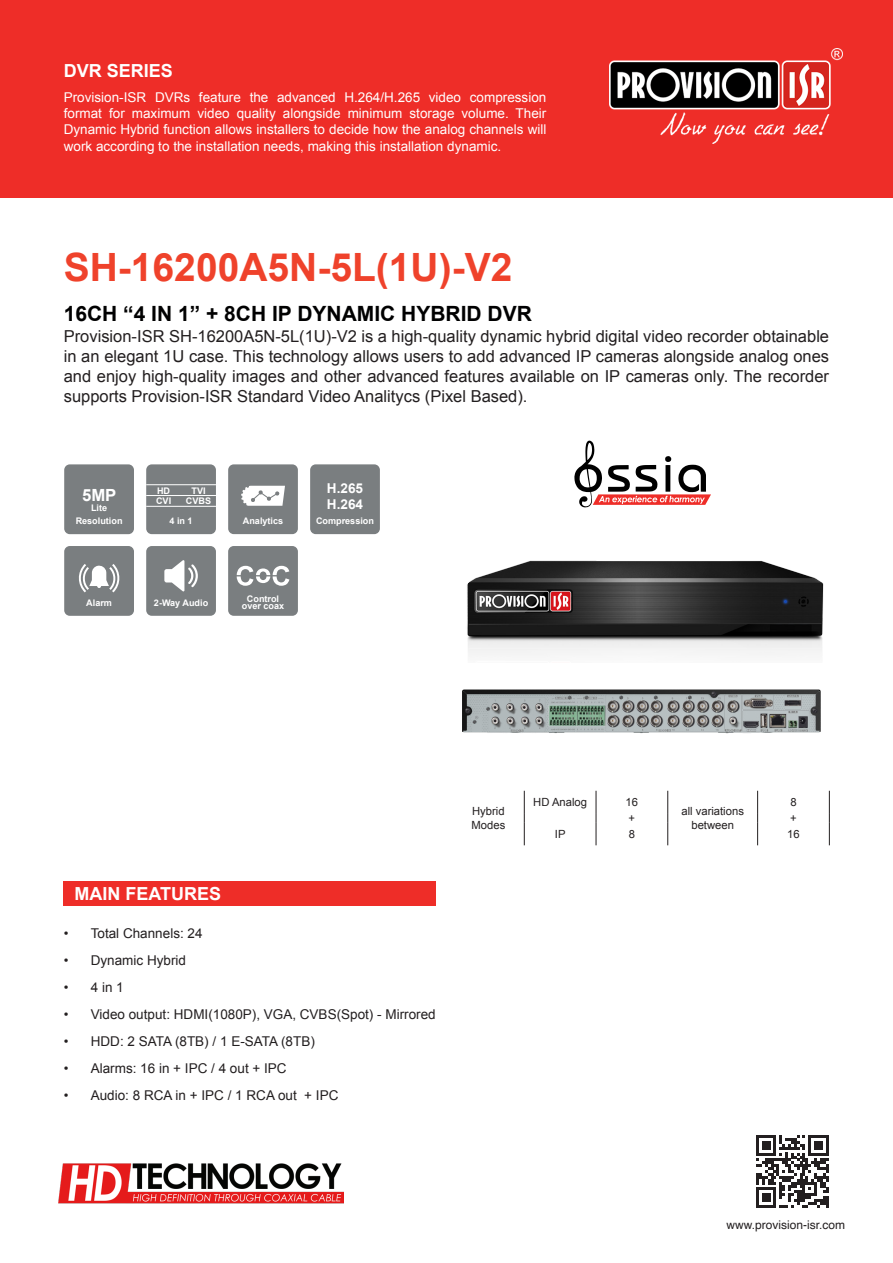
<style>
.page{position:relative;width:893px;height:1263px;background:#fff}
.page>*{position:absolute;margin:0;border:0;box-sizing:border-box;transform-origin:0 0}
.t1{font:700 39px "Arial";color:#ef422b}
.t2{font:700 21px "Arial";color:#000001}
.t3{font:700 18px "Arial";color:#fff}
.t4{font:700 16.8px "Arial";color:#fff}
.t5{font:16.5px/19.8px "Arial";color:#231f20;text-align:justify}
.t6{font:13.5px/16.2px "Arial";color:#fff;text-align:justify}
.t7{font:13.5px "Arial";color:#231f20}
.t8{font:700 13.5px "Arial";color:#fff}
.t9{font:12px "Helvetica";color:#231f20}
.t10{font:11.25px/13.5px "Arial";color:#231f20;text-align:center}
.t11{font:700 9.15px/6.8px "Arial";color:#fff;text-align:center}
.t12{font:700 9px/10.6px "Arial";color:#fff}
</style>
<div class="page">
<div style="left:0;top:0;width:893px;height:198px;background:#ee2d28"></div>
<img style="left:610px;top:49px;width:232px;height:95px">
<svg style="left:756px;top:1135px;width:72px;height:73px"></svg>
<img style="left:58px;top:1163px;width:286px;height:41px">
<div style="left:64px;top:882px;width:372px;height:24px;background:#ee2d28"></div>
<svg style="left:574px;top:441px;width:137px;height:67px"></svg>
<img style="left:467px;top:560px;width:357px;height:95px">
<div style="left:64px;top:464px;width:70px;height:70px;background:#7a7e80;border-radius:6px"></div>
<div style="left:64px;top:546px;width:70px;height:70px;background:#7a7e80;border-radius:6px"></div>
<svg style="left:79px;top:564px;width:41px;height:28px"></svg>
<svg style="left:109px;top:567px;width:8px;height:23px"></svg>
<div style="left:146px;top:464px;width:70px;height:70px;background:#7a7e80;border-radius:6px"></div>
<hr style="left:146px;top:484px;width:70px;height:1px;background:#fff">
<hr style="left:146px;top:495px;width:70px;height:1px;background:#fff">
<hr style="left:146px;top:506px;width:70px;height:1px;background:#fff">
<div style="left:228px;top:464px;width:70px;height:70px;background:#7a7e80;border-radius:6px"></div>
<svg style="left:241px;top:486px;width:44px;height:20px"></svg>
<div style="left:228px;top:546px;width:70px;height:70px;background:#7a7e80;border-radius:6px"></div>
<svg style="left:237px;top:566px;width:52px;height:20px"></svg>
<div style="left:310px;top:464px;width:70px;height:70px;background:#7a7e80;border-radius:6px"></div>
<div style="left:146px;top:546px;width:70px;height:70px;background:#7a7e80;border-radius:6px"></div>
<svg style="left:164px;top:560px;width:34px;height:31px"></svg>
<img style="left:462px;top:690px;width:359px;height:44px">
<svg style="left:596px;top:791px;width:1px;height:54px"></svg>
<svg style="left:667px;top:791px;width:1px;height:54px"></svg>
<svg style="left:757px;top:791px;width:1px;height:54px"></svg>
<svg style="left:829px;top:791px;width:1px;height:54px"></svg>
<svg style="left:524px;top:791px;width:1px;height:54px"></svg>
<p class="t3" style="left:64px;top:59px;width:111px">DVR SERIES</p>
<p class="t6" style="left:64px;top:89px;width:484px">Provision-ISR DVRs feature the advanced H.264/H.265 video compression format for maximum video quality alongside minimum storage volume. Their Dynamic Hybrid function allows installers to decide how the analog channels will work according to the installation needs, making this installation dynamic.</p>
<p class="t1" style="left:64px;top:242px;width:450px">SH-16200A5N-5L(1U)-V2</p>
<p class="t2" style="left:64px;top:300px;width:470px">16CH “4 IN 1” + 8CH IP DYNAMIC HYBRID DVR</p>
<p class="t5" style="left:64px;top:327px;width:767px">Provision-ISR SH-16200A5N-5L(1U)-V2 is a high-quality dynamic hybrid digital video recorder obtainable in an elegant 1U case. This technology allows users to add advanced IP cameras alongside analog ones and enjoy high-quality images and other advanced features available on IP cameras only. The recorder supports Provision-ISR Standard Video Analitycs (Pixel Based).</p>
<p class="t4" style="left:82px;top:484px;width:36px">5MP</p>
<p class="t11" style="left:91px;top:504px;width:18px">Lite</p>
<p class="t11" style="left:76px;top:518px;width:48px">Resolution</p>
<p class="t12" style="left:156px;top:485px;width:17px">HD<br>CVI</p>
<p class="t12" style="left:186px;top:485px;width:27px;text-align:center">TVI<br>CVBS</p>
<p class="t12" style="left:169px;top:516px;width:25px">4 in 1</p>
<p class="t12" style="left:243px;top:516px;width:42px">Analytics</p>
<p class="t8" style="left:327px;top:480px;width:38px">H.265</p>
<p class="t12" style="left:316px;top:516px;width:59px">Compression</p>
<p class="t8" style="left:327px;top:496px;width:38px">H.264</p>
<p class="t11" style="left:86px;top:600px;width:27px">Alarm</p>
<p class="t12" style="left:154px;top:598px;width:56px">2-Way Audio</p>
<p class="t11" style="left:242px;top:596px;width:44px">Control over coax</p>
<p class="t3" style="left:74px;top:882px;width:148px">MAIN FEATURES</p>
<p class="t7" style="left:64px;top:924px;width:140px">• Total Channels: 24</p>
<p class="t7" style="left:64px;top:951px;width:124px">• Dynamic Hybrid</p>
<p class="t7" style="left:64px;top:978px;width:62px">• 4 in 1</p>
<p class="t7" style="left:64px;top:1005px;width:373px">• Video output: HDMI(1080P), VGA, CVBS(Spot) - Mirrored</p>
<p class="t7" style="left:64px;top:1032px;width:253px">• HDD: 2 SATA (8TB) / 1 E-SATA (8TB)</p>
<p class="t7" style="left:64px;top:1059px;width:224px">• Alarms: 16 in + IPC / 4 out + IPC</p>
<p class="t7" style="left:64px;top:1086px;width:276px">• Audio: 8 RCA in + IPC / 1 RCA out + IPC</p>
<p class="t10" style="left:472px;top:805px;width:34px">Hybrid</p>
<p class="t10" style="left:472px;top:818px;width:35px">Modes</p>
<p class="t10" style="left:533px;top:796px;width:55px">HD Analog</p>
<p class="t10" style="left:626px;top:796px;width:14px">16</p>
<p class="t10" style="left:790px;top:796px;width:8px">8</p>
<p class="t10" style="left:681px;top:805px;width:64px">all variations between</p>
<p class="t10" style="left:629px;top:811px;width:8px">+</p>
<p class="t10" style="left:790px;top:811px;width:8px">+</p>
<p class="t10" style="left:555px;top:827px;width:12px">IP</p>
<p class="t10" style="left:629px;top:827px;width:8px">8</p>
<p class="t10" style="left:787px;top:827px;width:14px">16</p>
<p class="t9" style="left:727px;top:1216px;width:120px">www.provision-isr.com</p>
</div>
